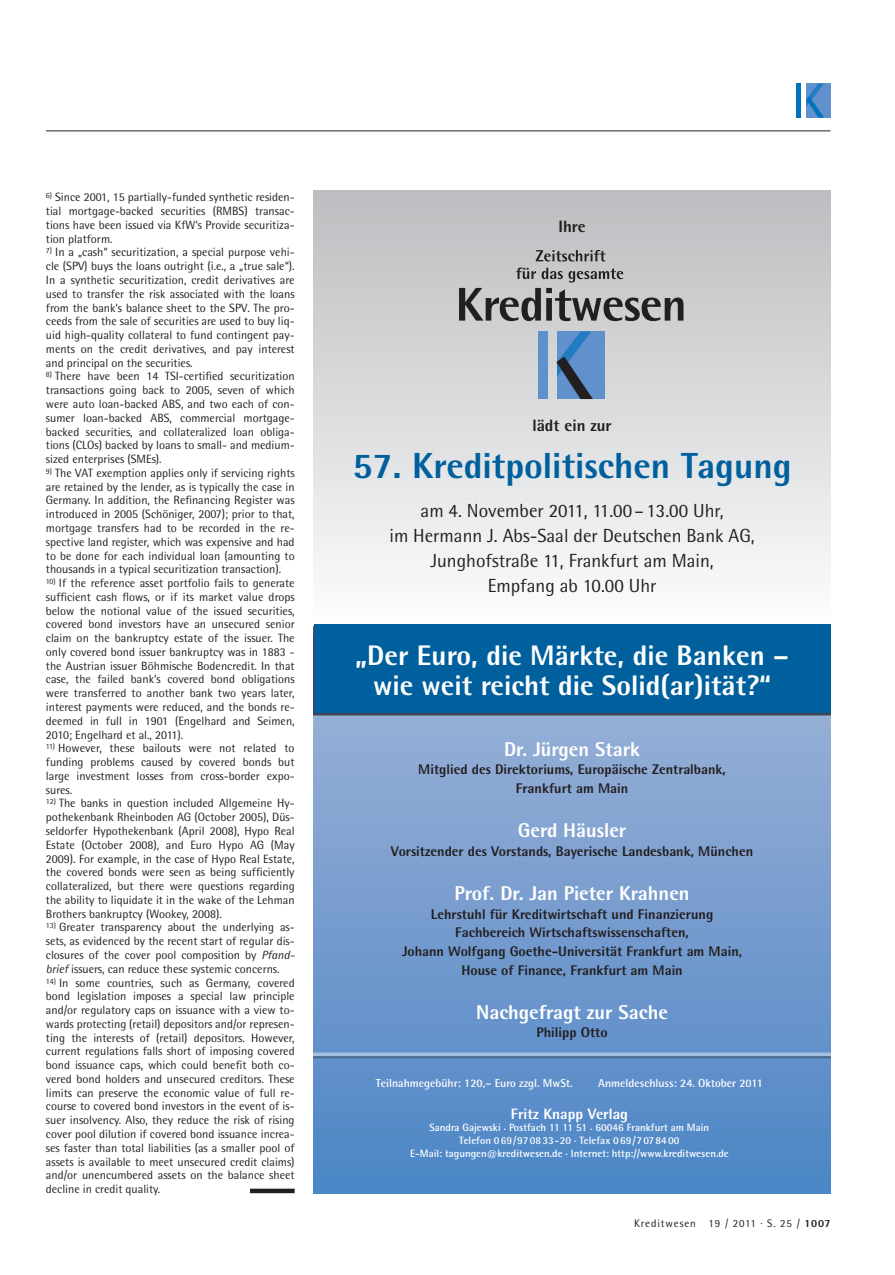
<style>
.page{position:relative;width:895px;height:1275px;background:#fff}
.page>*{position:absolute;margin:0;border:0;box-sizing:border-box;transform-origin:0 0}
.t1{font:800 36.3px "Rotis Semi Sans";color:#00609d}
.t2{font:800 28.35px/29.2px "Rotis Semi Sans";color:#fff;text-align:center}
.t3{font:800 19.95px "Rotis Semi Sans";color:#fff}
.t4{font:19.05px/24.8px "Rotis Semi Sans";color:#231f20;text-align:center}
.t5{font:800 16.5px "Rotis Semi Sans";color:#231f20}
.t6{font:800 15px "Rotis Semi Sans";color:#fff}
.t7{font:800 13.95px/18.6px "Rotis Semi Sans";color:#231f20;text-align:center}
.t8{font:12px/13.8px "Rotis Semi Sans";color:#231f20;text-align:justify}
.t9{font:700 11.55px "Rotis Semi Sans";color:#fff}
.t10{font:10.95px "Rotis Semi Sans";letter-spacing:.08em;color:#231f20}
.t11{font:700 10.65px/12.8px "Rotis Semi Sans";color:#fff;text-align:center}
.s1{font-style:italic}
.s2{font-weight:800}
</style>
<div class="page">
<hr style="left:46px;top:130px;width:784px;height:1px;background:#231f20">
<div style="left:806px;top:84px;width:25px;height:34px;background:#6091cc"></div>
<div style="left:796px;top:84px;width:5px;height:34px;background:#0073bc"></div>
<svg style="left:806px;top:84px;width:18px;height:34px"></svg>
<div style="left:250px;top:1188px;width:45px;height:5px;background:#231f20"></div>
<svg style="left:314px;top:716px;width:516px;height:477px;background:#7099cd"></svg>
<div style="left:314px;top:190px;width:516px;height:443px;background:linear-gradient(to bottom,#bcbdc0,#fdfdfe)"></div>
<hr style="left:314px;top:1054px;width:516px;height:4px;background:#506f96">
<svg style="left:314px;top:1052px;width:516px;height:4px;background:#9cb9dd"></svg>
<div style="left:314px;top:626px;width:516px;height:90px;background:#3f434d"></div>
<div style="left:314px;top:624px;width:516px;height:89px;background:#00609d"></div>
<svg style="left:459px;top:288px;width:224px;height:33px;background:#8b8a8c"></svg>
<svg style="left:536px;top:250px;width:70px;height:11px"></svg>
<svg style="left:516px;top:267px;width:20px;height:12px"></svg>
<svg style="left:542px;top:268px;width:81px;height:14px"></svg>
<div style="left:557px;top:331px;width:48px;height:67px;background:#6091cc"></div>
<div style="left:538px;top:331px;width:9px;height:67px;background:#6091cc"></div>
<svg style="left:557px;top:331px;width:35px;height:67px"></svg>
<p class="t8" style="left:46px;top:190px;width:250px"><sup>6)</sup> Since 2001, 15 partially-funded synthetic residen&shy;tial mortgage-backed securities (RMBS) transac&shy;tions have been issued via KfW‘s Provide securitiza&shy;tion platform.</p>
<p class="t8" style="left:46px;top:245px;width:250px"><sup>7)</sup> In a „cash“ securitization, a special purpose vehi&shy;cle (SPV) buys the loans outright (i.e., a „true sale“).<br>In a synthetic securitization, credit derivatives are used to transfer the risk associated with the loans from the bank‘s balance sheet to the SPV. The pro&shy;ceeds from the sale of securities are used to buy liq&shy;uid high-quality collateral to fund contingent pay&shy;ments on the credit derivatives, and pay interest and principal on the securities.</p>
<p class="t8" style="left:46px;top:369px;width:250px"><sup>8)</sup> There have been 14 TSI-certified securitization transactions going back to 2005, seven of which were auto loan-backed ABS, and two each of con&shy;sumer loan-backed ABS, commercial mortgage&shy;backed securities, and collateralized loan obliga&shy;tions (CLOs) backed by loans to small- and medium&shy;sized enterprises (SMEs).</p>
<p class="t8" style="left:46px;top:466px;width:250px"><sup>9)</sup> The VAT exemption applies only if servicing rights are retained by the lender, as is typically the case in Germany. In addition, the Refinancing Register was introduced in 2005 (Schöniger, 2007); prior to that, mortgage transfers had to be recorded in the re&shy;spective land register, which was expensive and had to be done for each individual loan (amounting to thousands in a typical securitization transaction).</p>
<p class="t8" style="left:46px;top:576px;width:250px"><sup>10)</sup> If the reference asset portfolio fails to generate sufficient cash flows, or if its market value drops below the notional value of the issued securities, covered bond investors have an unsecured senior claim on the bankruptcy estate of the issuer. The only covered bond issuer bankruptcy was in 1883 - the Austrian issuer Böhmische Bodencredit. In that case, the failed bank‘s covered bond obligations were transferred to another bank two years later, interest payments were reduced, and the bonds re&shy;deemed in full in 1901 (Engelhard and Seimen, 2010; Engelhard et al., 2011).</p>
<p class="t8" style="left:46px;top:741px;width:250px"><sup>11)</sup> However, these bailouts were not related to funding problems caused by covered bonds but large investment losses from cross-border expo&shy;sures.</p>
<p class="t8" style="left:46px;top:796px;width:250px"><sup>12)</sup> The banks in question included Allgemeine Hy&shy;pothekenbank Rheinboden AG (October 2005), Düs&shy;seldorfer Hypothekenbank (April 2008), Hypo Real Estate (October 2008), and Euro Hypo AG (May 2009). For example, in the case of Hypo Real Estate, the covered bonds were seen as being sufficiently collateralized, but there were questions regarding the ability to liquidate it in the wake of the Lehman Brothers bankruptcy (Wookey, 2008).</p>
<p class="t8" style="left:46px;top:920px;width:250px"><sup>13)</sup> Greater transparency about the underlying as&shy;sets, as evidenced by the recent start of regular dis&shy;closures of the cover pool composition by <span class="s1">Pfand&shy;brief</span> issuers, can reduce these systemic concerns.</p>
<p class="t8" style="left:46px;top:975px;width:250px"><sup>14)</sup> In some countries, such as Germany, covered bond legislation imposes a special law principle and/or regulatory caps on issuance with a view to&shy;wards protecting (retail) depositors and/or represen&shy;ting the interests of (retail) depositors. However, current regulations falls short of imposing covered bond issuance caps, which could benefit both co&shy;vered bond holders and unsecured creditors. These limits can preserve the economic value of full re&shy;course to covered bond investors in the event of is&shy;suer insolvency. Also, they reduce the risk of rising cover pool dilution if covered bond issuance increa&shy;ses faster than total liabilities (as a smaller pool of assets is available to meet unsecured credit claims) and/or unencumbered assets on the balance sheet decline in credit quality.</p>
<h3 class="t5" style="left:559px;top:215px;width:29px">Ihre</h3>
<h3 class="t5" style="left:532px;top:414px;width:81px">lädt ein zur</h3>
<h1 class="t1" style="left:352px;top:442px;width:441px">57. Kreditpolitischen Tagung</h1>
<h3 class="t4" style="left:389px;top:498px;width:367px">am 4. November 2011, 11.00–13.00 Uhr,<br>im Hermann J. Abs-Saal der Deutschen Bank AG, Junghofstraße 11, Frankfurt am Main,<br>Empfang ab 10.00 Uhr</h3>
<h2 class="t2" style="left:355px;top:640px;width:435px">„Der Euro, die Märkte, die Banken – wie weit reicht die Solid(ar)ität?“</h2>
<h3 class="t3" style="left:504px;top:736px;width:138px">Dr. Jürgen Stark</h3>
<p class="t7" style="left:418px;top:760px;width:309px">Mitglied des Direktoriums, Europäische Zentralbank,<br>Frankfurt am Main</p>
<h3 class="t3" style="left:518px;top:817px;width:110px">Gerd Häusler</h3>
<p class="t7" style="left:391px;top:841px;width:364px">Vorsitzender des Vorstands, Bayerische Landesbank, München</p>
<h3 class="t3" style="left:455px;top:880px;width:237px">Prof. Dr. Jan Pieter Krahnen</h3>
<p class="t7" style="left:402px;top:904px;width:342px">Lehrstuhl für Kreditwirtschaft und Finanzierung Fachbereich Wirtschaftswissenschaften,<br>Johann Wolfgang Goethe-Universität Frankfurt am Main, House of Finance, Frankfurt am Main</p>
<h3 class="t3" style="left:476px;top:999px;width:193px">Nachgefragt zur Sache</h3>
<p class="t7" style="left:537px;top:1023px;width:73px">Philipp Otto</p>
<p class="t9" style="left:376px;top:1075px;width:198px">Teilnahmegebühr: 120,– Euro zzgl. MwSt.</p>
<p class="t9" style="left:598px;top:1075px;width:166px">Anmeldeschluss: 24. Oktober 2011</p>
<p class="t6" style="left:511px;top:1104px;width:119px">Fritz Knapp Verlag</p>
<p class="t11" style="left:410px;top:1121px;width:320px">Sandra Gajewski . Postfach 11 11 51 . 60046 Frankfurt am Main<br>Telefon 069/970833-20 . Telefax 069/7078400<br>E-Mail: tagungen@kreditwesen.de . Internet: http://www.kreditwesen.de</p>
<p class="t10" style="left:634px;top:1216px;width:198px">Kreditwesen 19 / 2011 · S. 25 / <span class="s2">1007</span></p>
</div>
